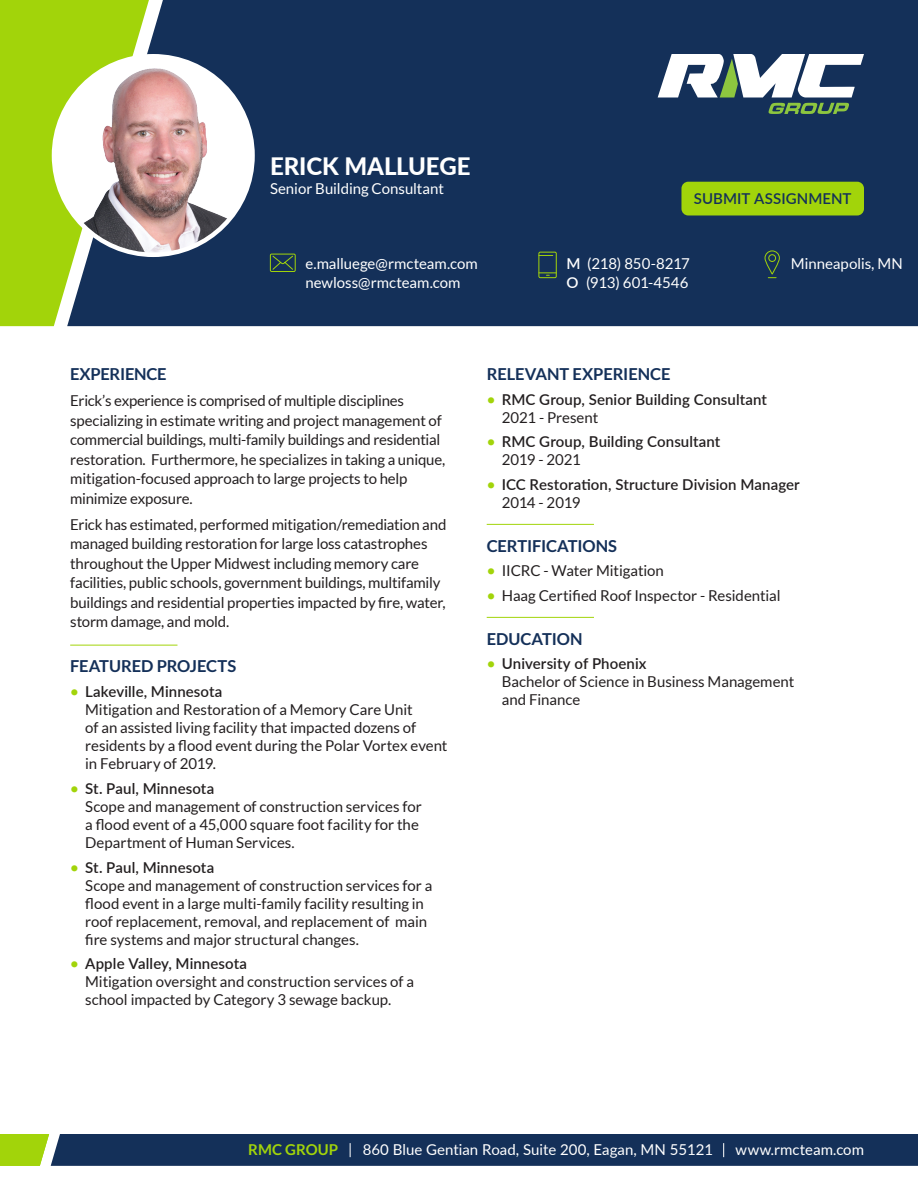
<style>
.page{position:relative;width:918px;height:1188px;background:#fff}
.page>*{position:absolute;margin:0;border:0;box-sizing:border-box;transform-origin:0 0}
.t1{font:800 24px "Lato";color:#fff}
.t2{font:700 16.5px "Lato";letter-spacing:-.005em;color:#143059}
.t3{font:15px/18px "Lato";letter-spacing:-.01em;color:#231f20}
.t4{font:600 15px/18px "Lato";letter-spacing:.005em;color:#231f20}
.t5{font:15px/19.5px "Lato";color:#fff}
.t6{font:600 15px "Lato";letter-spacing:.005em;color:#143059}
.t7{font:700 15px "Lato";letter-spacing:.005em;color:#a2d40a}
.s1{font-weight:600}
.s2{color:#a2d40a}
.s3{font-weight:400}
.s4{font-weight:600;color:#a2d40a}
</style>
<div class="page">
<div style="left:149px;top:0;width:769px;height:326px;background:#143059"></div>
<svg style="left:0;top:0;width:149px;height:326px;background:#91bc26"></svg>
<svg style="left:658px;top:54px;width:206px;height:60px"></svg>
<div style="left:681px;top:182px;width:183px;height:33px;background:#a2d40a;border-radius:7px"></div>
<svg style="left:270px;top:253px;width:26px;height:19px"></svg>
<svg style="left:538px;top:251px;width:19px;height:27px"></svg>
<svg style="left:764px;top:250px;width:16px;height:28px"></svg>
<hr style="left:70px;top:645px;width:107px;height:1px;background:#a2d40a">
<hr style="left:487px;top:524px;width:107px;height:1px;background:#a2d40a">
<hr style="left:487px;top:617px;width:107px;height:1px;background:#a2d40a">
<img style="left:54px;top:56px;width:199px;height:199px;border-radius:99px">
<div style="left:52px;top:54px;width:203px;height:203px;border:4px solid #fff;border-radius:50%"></div>
<svg style="left:0;top:1134px;width:918px;height:32px;background:#1e3b57"></svg>
<p class="t1" style="left:270px;top:148px;width:202px">ERICK MALLUEGE</p>
<p class="t5" style="left:270px;top:179px;width:176px">Senior Building Consultant</p>
<p class="t6" style="left:694px;top:188px;width:159px">SUBMIT ASSIGNMENT</p>
<p class="t5" style="left:305px;top:254px;width:174px">e.malluege@rmcteam.com newloss@rmcteam.com</p>
<p class="t5" style="left:567px;top:254px;width:125px"><span class="s1">M</span> (218) 850-8217<br><span class="s1">O</span> (913) 601-4546</p>
<p class="t5" style="left:791px;top:253px;width:113px">Minneapolis, MN</p>
<p class="t2" style="left:70px;top:365px;width:98px">EXPERIENCE</p>
<p class="t3" style="left:70px;top:391px;width:377px;line-height:19.5px">Erick’s experience is comprised of multiple disciplines specializing in estimate writing and project management of commercial buildings, multi-family buildings and residential restoration. Furthermore, he specializes in taking a unique, mitigation-focused approach to large projects to help minimize exposure.</p>
<p class="t3" style="left:70px;top:515px;width:378px;line-height:19.5px">Erick has estimated, performed mitigation/remediation and managed building restoration for large loss catastrophes throughout the Upper Midwest including memory care facilities, public schools, government buildings, multifamily buildings and residential properties impacted by fire, water, storm damage, and mold.</p>
<p class="t2" style="left:70px;top:657px;width:168px">FEATURED PROJECTS</p>
<p class="t4" style="left:70px;top:682px;width:154px"><span class="s2">•</span> Lakeville, Minnesota</p>
<p class="t3" style="left:85px;top:701px;width:364px">Mitigation and Restoration of a Memory Care Unit<br>of an assisted living facility that impacted dozens of residents by a flood event during the Polar Vortex event in February of 2019.</p>
<p class="t4" style="left:70px;top:779px;width:146px"><span class="s2">•</span> St. Paul, Minnesota</p>
<p class="t3" style="left:85px;top:797px;width:338px">Scope and management of construction services for a flood event of a 45,000 square foot facility for the<br>Department of Human Services.</p>
<p class="t4" style="left:70px;top:858px;width:146px"><span class="s2">•</span> St. Paul, Minnesota</p>
<p class="t3" style="left:85px;top:876px;width:349px">Scope and management of construction services for a flood event in a large multi-family facility resulting in roof replacement, removal, and replacement of main fire systems and major structural changes.</p>
<p class="t4" style="left:70px;top:954px;width:178px"><span class="s2">•</span> Apple Valley, Minnesota</p>
<p class="t3" style="left:85px;top:973px;width:330px">Mitigation oversight and construction services of a school impacted by Category 3 sewage backup.</p>
<p class="t2" style="left:487px;top:365px;width:185px">RELEVANT EXPERIENCE</p>
<p class="t4" style="left:502px;top:390px;width:267px;text-indent:-15px"><span class="s2">•</span> RMC Group, Senior Building Consultant<br><span class="s3">2021 - Present</span></p>
<p class="t4" style="left:502px;top:432px;width:220px;text-indent:-15px"><span class="s2">•</span> RMC Group, Building Consultant<br><span class="s3">2019 - 2021</span></p>
<p class="t4" style="left:502px;top:475px;width:300px;text-indent:-15px"><span class="s2">•</span> ICC Restoration, Structure Division Manager<br><span class="s3">2014 - 2019</span></p>
<p class="t2" style="left:487px;top:536px;width:132px">CERTIFICATIONS</p>
<p class="t3" style="left:487px;top:562px;width:179px"><span class="s4">•</span> IICRC - Water Mitigation</p>
<p class="t3" style="left:487px;top:587px;width:295px"><span class="s4">•</span> Haag Certified Roof Inspector - Residential</p>
<p class="t2" style="left:487px;top:629px;width:97px">EDUCATION</p>
<p class="t3" style="left:502px;top:655px;width:294px;text-indent:-15px"><span class="s4">•</span> <span class="s1">University of Phoenix<br></span>Bachelor of Science in Business Management and Finance</p>
<p class="t7" style="left:248px;top:1141px;width:91px">RMC GROUP</p>
<p class="t5" style="left:363px;top:1139px;width:352px">860 Blue Gentian Road, Suite 200, Eagan, MN 55121</p>
<p class="t5" style="left:736px;top:1140px;width:130px">www.rmcteam.com</p>
</div>
